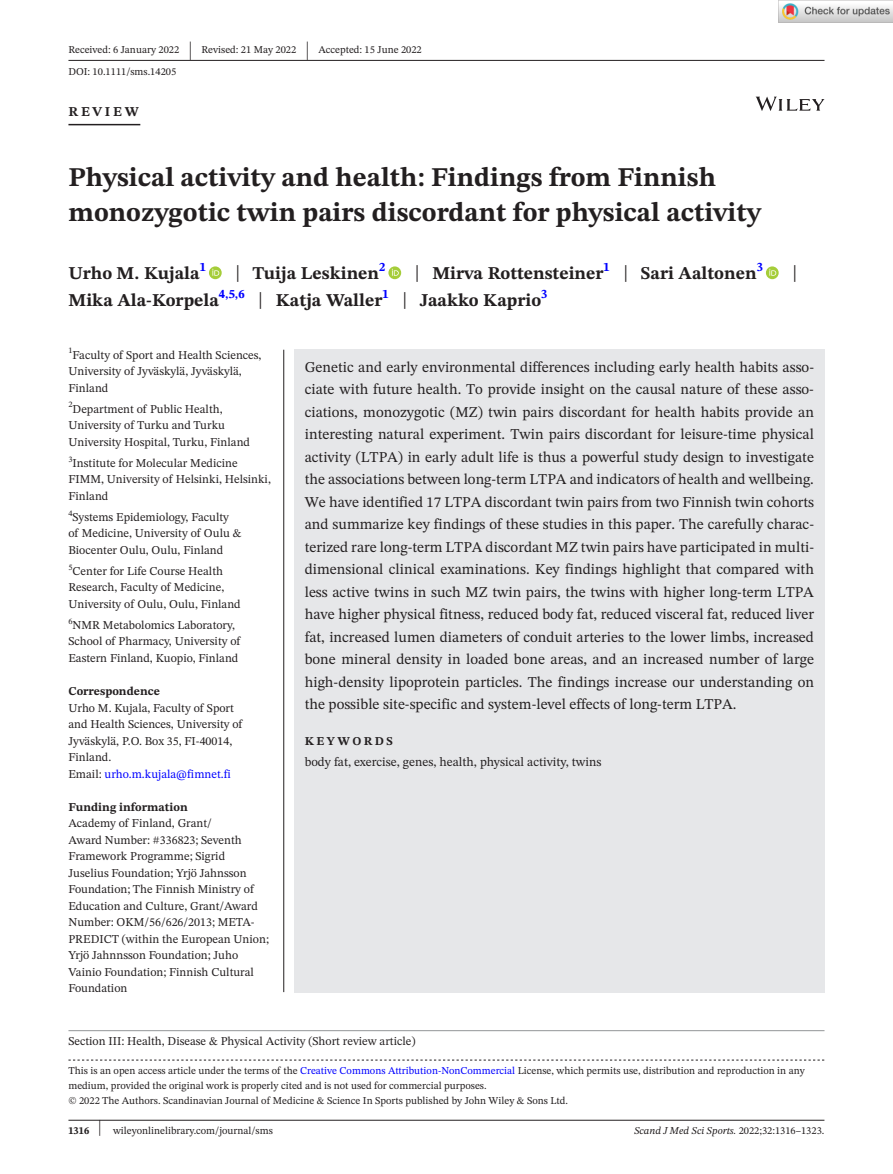
<style>
.page{position:relative;width:893px;height:1174px;background:#fff}
.page>*{position:absolute;margin:0;border:0;box-sizing:border-box;transform-origin:0 0}
.t1{font:700 27px/34.5px "STIX Two Text";color:#231f20}
.t2{font:25.65px "STIX Two Text";color:#231f20;scale:.49 1}
.t3{font:23.4px "STIX Two Text";color:#231f20;scale:.77 1}
.t4{font:700 18px "STIX Two Text";color:#231f20}
.t5{font:15px/22.5px "STIX Two Text";color:#231f20;text-align:justify}
.t6{font:700 13.5px "STIX Two Text";letter-spacing:.2em;color:#231f20}
.t7{font:12.75px "STIX Two Text";color:#231f20}
.t8{font:12px/16.5px "STIX Two Text";color:#231f20}
.t9{font:700 12px "STIX Two Text";color:#231f20}
.t10{font:700 12px "STIX Two Text";letter-spacing:.2em;color:#231f20}
.t11{font:10.5px/15px "STIX Two Text";color:#231f20}
.t12{font:italic 10.5px "STIX Two Text";color:#231f20}
.s1{font-weight:400;font-size:23.4px}
.s2{color:#00f}
.s3{font-weight:700}
.s4{font-size:22.2px}
.s5{font-style:normal}
</style>
<div class="page">
<hr style="left:68px;top:1119px;width:756px;height:1px;background:#231f20">
<svg style="left:756px;top:97px;width:68px;height:14px"></svg>
<hr style="left:68px;top:60px;width:756px;height:1px;background:#231f20">
<hr style="left:68px;top:124px;width:72px;height:1px;background:#231f20">
<svg style="left:209px;top:266px;width:13px;height:13px"></svg>
<svg style="left:212px;top:269px;width:7px;height:7px"></svg>
<svg style="left:388px;top:266px;width:13px;height:13px"></svg>
<svg style="left:392px;top:269px;width:7px;height:7px"></svg>
<svg style="left:766px;top:266px;width:13px;height:13px"></svg>
<svg style="left:769px;top:269px;width:7px;height:7px"></svg>
<svg style="left:68px;top:1059px;width:756px;height:1px"></svg>
<hr style="left:68px;top:1030px;width:756px;height:1px;background:#939598">
<hr style="left:283px;top:350px;width:1px;height:642px;background:#231f20">
<div style="left:294px;top:350px;width:530px;height:427px;background:#e6e7e9"></div>
<div style="left:294px;top:776px;width:530px;height:216px;background:#e6e7e9"></div>
<img style="left:779px;top:0;width:114px;height:23px">
<p class="t11" style="left:68px;top:42px;width:112px">Received: 6 January 2022</p>
<h2 class="t2" style="left:189px;top:32px;width:8px">|</h2>
<p class="t11" style="left:202px;top:42px;width:96px">Revised: 21 May 2022</p>
<h2 class="t2" style="left:306px;top:32px;width:8px">|</h2>
<p class="t11" style="left:318px;top:42px;width:105px">Accepted: 15 June 2022</p>
<p class="t11" style="left:68px;top:64px;width:109px">DOI: 10.1111/sms.14205</p>
<p class="t6" style="left:68px;top:101px;width:72px">REVIEW</p>
<h1 class="t1" style="left:68px;top:161px;width:694px">Physical activity and health: Findings from Finnish monozygotic twin pairs discordant for physical activity</h1>
<p class="t4" style="left:68px;top:260px;width:139px">Urho M. Kujala<sup>1</sup></p>
<p class="t4" style="left:235px;top:260px;width:152px"><span class="s1">|</span> Tuija Leskinen<sup>2</sup></p>
<p class="t4" style="left:415px;top:260px;width:350px"><span class="s1">|</span> Mirva Rottensteiner<sup>1</sup> <span class="s1">|</span> Sari Aaltonen<sup>3</sup></p>
<h3 class="t3" style="left:792px;top:257px;width:8px">|</h3>
<p class="t4" style="left:68px;top:287px;width:481px">Mika Ala-Korpela<sup>4,5,6</sup> <span class="s1">|</span> Katja Waller<sup>1</sup> <span class="s1">|</span> Jaakko Kaprio<sup>3</sup></p>
<p class="t8" style="left:68px;top:346px;width:195px"><sup>1</sup>Faculty of Sport and Health Sciences,<br>University of Jyväskylä, Jyväskylä,<br>Finland</p>
<p class="t8" style="left:68px;top:400px;width:183px"><sup>2</sup>Department of Public Health,<br>University of Turku and Turku<br>University Hospital, Turku, Finland</p>
<p class="t8" style="left:68px;top:454px;width:204px"><sup>3</sup>Institute for Molecular Medicine<br>FIMM, University of Helsinki, Helsinki,<br>Finland</p>
<p class="t8" style="left:68px;top:508px;width:175px"><sup>4</sup>Systems Epidemiology, Faculty of Medicine, University of Oulu &amp;<br>Biocenter Oulu, Oulu, Finland</p>
<p class="t8" style="left:68px;top:562px;width:174px"><sup>5</sup>Center for Life Course Health<br>Research, Faculty of Medicine,<br>University of Oulu, Oulu, Finland</p>
<p class="t8" style="left:68px;top:616px;width:173px"><sup>6</sup>NMR Metabolomics Laboratory,<br>School of Pharmacy, University of<br>Eastern Finland, Kuopio, Finland</p>
<p class="t9" style="left:68px;top:682px;width:93px">Correspondence</p>
<p class="t8" style="left:68px;top:699px;width:175px">Urho M. Kujala, Faculty of Sport and Health Sciences, University of<br>Jyväskylä, P.O. Box 35, FI-40014,<br>Finland.<br>Email: <span class="s2">urho.m.kujala@fimnet.fi</span></p>
<p class="t9" style="left:68px;top:798px;width:121px">Funding information</p>
<p class="t8" style="left:68px;top:814px;width:202px">Academy of Finland, Grant/<br>Award Number: #336823; Seventh<br>Framework Programme; Sigrid<br>Juselius Foundation; Yrjö Jahnsson<br>Foundation; The Finnish Ministry of<br>Education and Culture, Grant/Award<br>Number: OKM/56/626/2013; META-<br>PREDICT (within the European Union;<br>Yrjö Jahnnsson Foundation; Juho<br>Vainio Foundation; Finnish Cultural<br>Foundation</p>
<p class="t5" style="left:305px;top:355px;width:511px">Genetic and early environmental differences including early health habits asso&shy;ciate with future health. To provide insight on the causal nature of these asso&shy;ciations, monozygotic (MZ) twin pairs discordant for health habits provide an interesting natural experiment. Twin pairs discordant for leisure-time physical activity (LTPA) in early adult life is thus a powerful study design to investigate the associations between long-term LTPA and indicators of health and wellbeing.<br>We have identified 17 LTPA discordant twin pairs from two Finnish twin cohorts and summarize key findings of these studies in this paper. The carefully charac&shy;terized rare long-term LTPA discordant MZ twin pairs have participated in multi&shy;dimensional clinical examinations. Key findings highlight that compared with less active twins in such MZ twin pairs, the twins with higher long-term LTPA have higher physical fitness, reduced body fat, reduced visceral fat, reduced liver fat, increased lumen diameters of conduit arteries to the lower limbs, increased bone mineral density in loaded bone areas, and an increased number of large high-density lipoprotein particles. The findings increase our understanding on the possible site-specific and system-level effects of long-term LTPA.</p>
<p class="t10" style="left:305px;top:732px;width:90px">KEYWORDS</p>
<p class="t7" style="left:305px;top:753px;width:298px">body fat, exercise, genes, health, physical activity, twins</p>
<p class="t8" style="left:68px;top:1032px;width:349px">Section III: Health, Disease &amp; Physical Activity (Short review article)</p>
<p class="t11" style="left:68px;top:1063px;width:738px">This is an open access article under the terms of the <span class="s2">Creative Commons Attribution-NonCommercial</span> License, which permits use, distribution and reproduction in any medium, provided the original work is properly cited and is not used for commercial purposes.<br>© 2022 The Authors. Scandinavian Journal of Medicine &amp; Science In Sports published by John Wiley &amp; Sons Ltd.</p>
<p class="t11" style="left:68px;top:1123px;width:206px"><span class="s3">1316</span> <span class="s4">|</span> wileyonlinelibrary.com/journal/sms</p>
<p class="t12" style="left:634px;top:1123px;width:192px">Scand J Med Sci Sports. <span class="s5">2022;32:1316–1323.</span></p>
</div>
